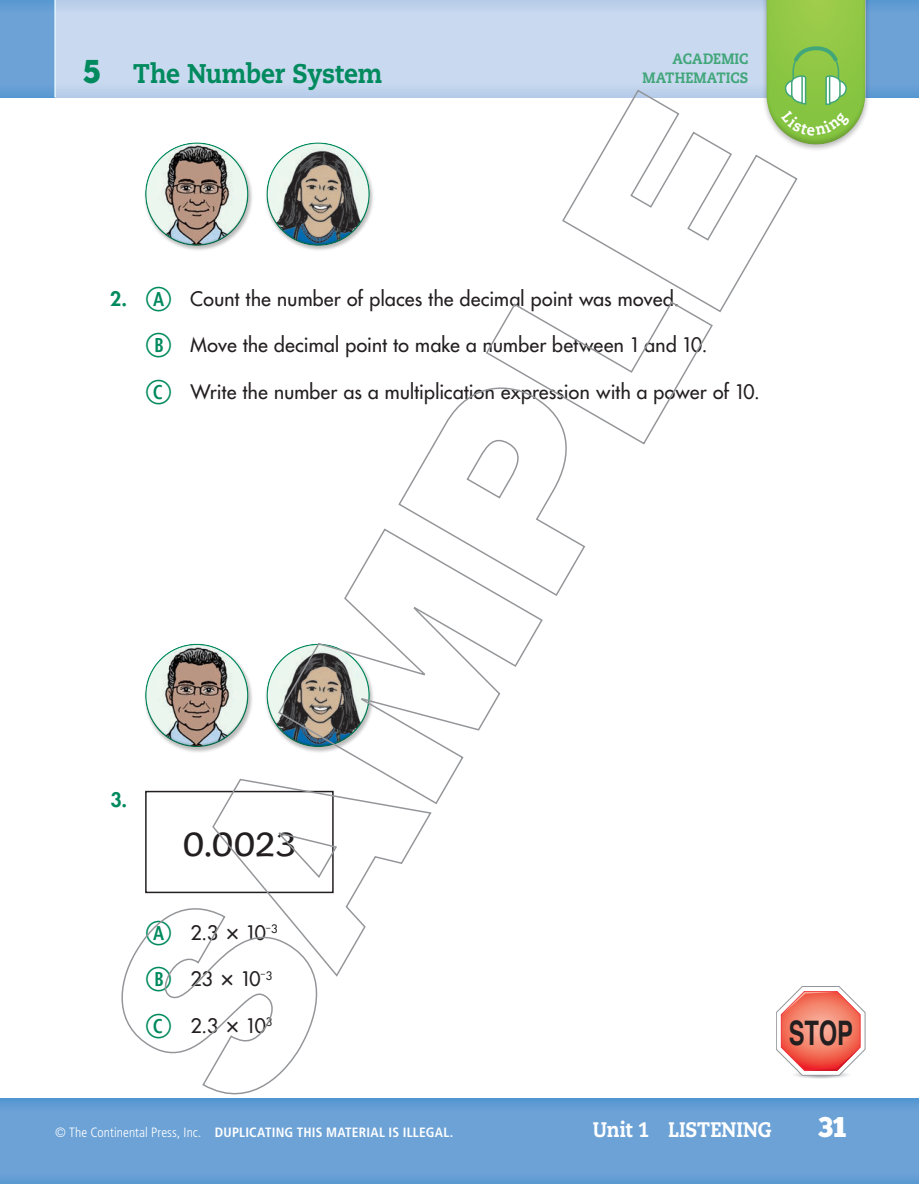
<style>
.page{position:relative;width:919px;height:1184px;background:#fff}
.page>*{position:absolute;margin:0;border:0;box-sizing:border-box;transform-origin:0 0}
.t1{font:36px "Sweater School Rg";color:#231f20}
.t2{font:700 33.75px "Helvetica";color:#231f20;scale:.7 1}
.t3{font:28.5px "Chunk Five";color:#fff}
.ELLs_20_Lesson_Head{font:800 27px "Caecilia";letter-spacing:-.01em;color:#008a5e;scale:.9 1}
.t4{font:800 21px "Caecilia";letter-spacing:-.005em;color:#fff;scale:.9 1}
.ELLs_20_ABC_answer{font:500 19.5px "CP Futura Std";letter-spacing:-.01em;color:#231f20}
.ELLs_20_Q_w_ABC_answ{font:500 19.5px "CP Futura Std";letter-spacing:-.005em;color:#231f20}
.ELLs_20_Q_w_ABC_art{font:800 19.5px "CP Futura Std";color:#008a5e}
.ELLs_20_Standard{font:800 15px "Caecilia";letter-spacing:.01em;color:#42a67b;scale:.9 1}
.t5{font:700 condensed 13.5px "Frutiger";letter-spacing:.015em;color:#fff}
.ELLs_20_ABC_answer-2{font:500 8.7px "CP Futura Std";color:#231f20}
.s1{font-family:"Chunk Five";font-weight:400;font-size:33px}
.s2{font-weight:800;color:#008a5e}
.s3{font-family:"Combi Numerals Pro";font-weight:400;font-size:33px;color:#008a5e}
.s4{font-family:"Mathematical Pi Four";font-weight:400}
.s5{font-size:11.4px}
.s6{font-weight:300}
</style>
<div class="page">
<div style="left:0;top:1098px;width:919px;height:85px;background:linear-gradient(to bottom,#679fd5,#6ca2d6)"></div>
<div style="left:0;top:0;width:919px;height:97px;background:linear-gradient(to bottom,#69a1d5,#6aa1d5)"></div>
<svg style="left:56px;top:0;width:705px;height:97px;background:#c6d7ee"></svg>
<hr style="left:54px;top:0;width:2px;height:97px;background:#e1f4fc">
<div style="left:761px;top:0;width:109px;height:152px;background:#231f20;opacity:.3"></div>
<div style="left:765px;top:0;width:102px;height:145px;background:#231f20;opacity:.2"></div>
<svg style="left:776px;top:986px;width:89px;height:92px"></svg>
<div style="left:143px;top:142px;width:110px;height:110px;background:#231f20;opacity:.3"></div>
<div style="left:143px;top:140px;width:106px;height:107px;background:#231f20;opacity:.3"></div>
<div style="left:264px;top:142px;width:111px;height:110px;background:#231f20;opacity:.3"></div>
<div style="left:265px;top:140px;width:105px;height:107px;background:#231f20;opacity:.3"></div>
<div style="left:143px;top:643px;width:110px;height:110px;background:#231f20;opacity:.3"></div>
<div style="left:143px;top:641px;width:106px;height:107px;background:#231f20;opacity:.3"></div>
<div style="left:265px;top:641px;width:105px;height:107px;background:#231f20;opacity:.3"></div>
<div style="left:145px;top:790px;width:189px;height:103px;border:2px solid #231f20"></div>
<svg style="left:121px;top:908px;width:197px;height:186px"></svg>
<svg style="left:211px;top:778px;width:221px;height:199px"></svg>
<svg style="left:277px;top:528px;width:266px;height:277px"></svg>
<svg style="left:397px;top:303px;width:316px;height:294px"></svg>
<svg style="left:561px;top:90px;width:236px;height:223px"></svg>
<svg style="left:766px;top:0;width:99px;height:144px;background:#94c85b"></svg>
<p class="ELLs_20_Lesson_Head" style="left:83px;top:57px;width:334px"><span class="s1">5</span> The Number System</p>
<p class="ELLs_20_Standard" style="left:672px;top:49px;width:86px">ACADEMIC</p>
<p class="ELLs_20_Standard" style="left:642px;top:69px;width:119px">MATHEMATICS</p>
<p class="ELLs_20_Q_w_ABC_answ" style="left:110px;top:286px;width:571px"><span class="s2">2.</span> <span class="s3">A</span> Count the number of places the decimal point was moved.</p>
<p class="ELLs_20_ABC_answer" style="left:145px;top:333px;width:564px"><span class="s3">B</span> Move the decimal point to make a number between 1 and 10.</p>
<p class="ELLs_20_ABC_answer" style="left:145px;top:379px;width:616px"><span class="s3">C</span> Write the number as a multiplication expression with a power of 10.</p>
<p class="ELLs_20_Q_w_ABC_art" style="left:110px;top:787px;width:18px">3.</p>
<p class="t1" style="left:183px;top:822px;width:115px">0.0023</p>
<p class="ELLs_20_ABC_answer" style="left:145px;top:920px;width:122px"><span class="s3">A</span> 2.3 <span class="s4">3</span> 10</p>
<p class="ELLs_20_ABC_answer-2" style="left:266px;top:922px;width:13px">–<span class="s5">3</span></p>
<p class="ELLs_20_ABC_answer" style="left:145px;top:966px;width:117px"><span class="s3">B</span> 23 <span class="s4">3</span> 10</p>
<p class="ELLs_20_ABC_answer-2" style="left:261px;top:968px;width:13px">–<span class="s5">3</span></p>
<p class="ELLs_20_ABC_answer" style="left:145px;top:1013px;width:129px"><span class="s3">C</span> 2.3 <span class="s4">3</span> 10<sup>3</sup></p>
<h2 class="t2" style="left:789px;top:1005px;width:93px">STOP</h2>
<p class="t5" style="left:55px;top:1124px;width:400px"><span class="s6">© The Continental Press, Inc.</span> DUPLICATING THIS MATERIAL IS ILLEGAL.</p>
<p class="t4" style="left:593px;top:1116px;width:200px">Unit 1 LISTENING</p>
<h3 class="t3" style="left:818px;top:1113px;width:30px">31</h3>
</div>
